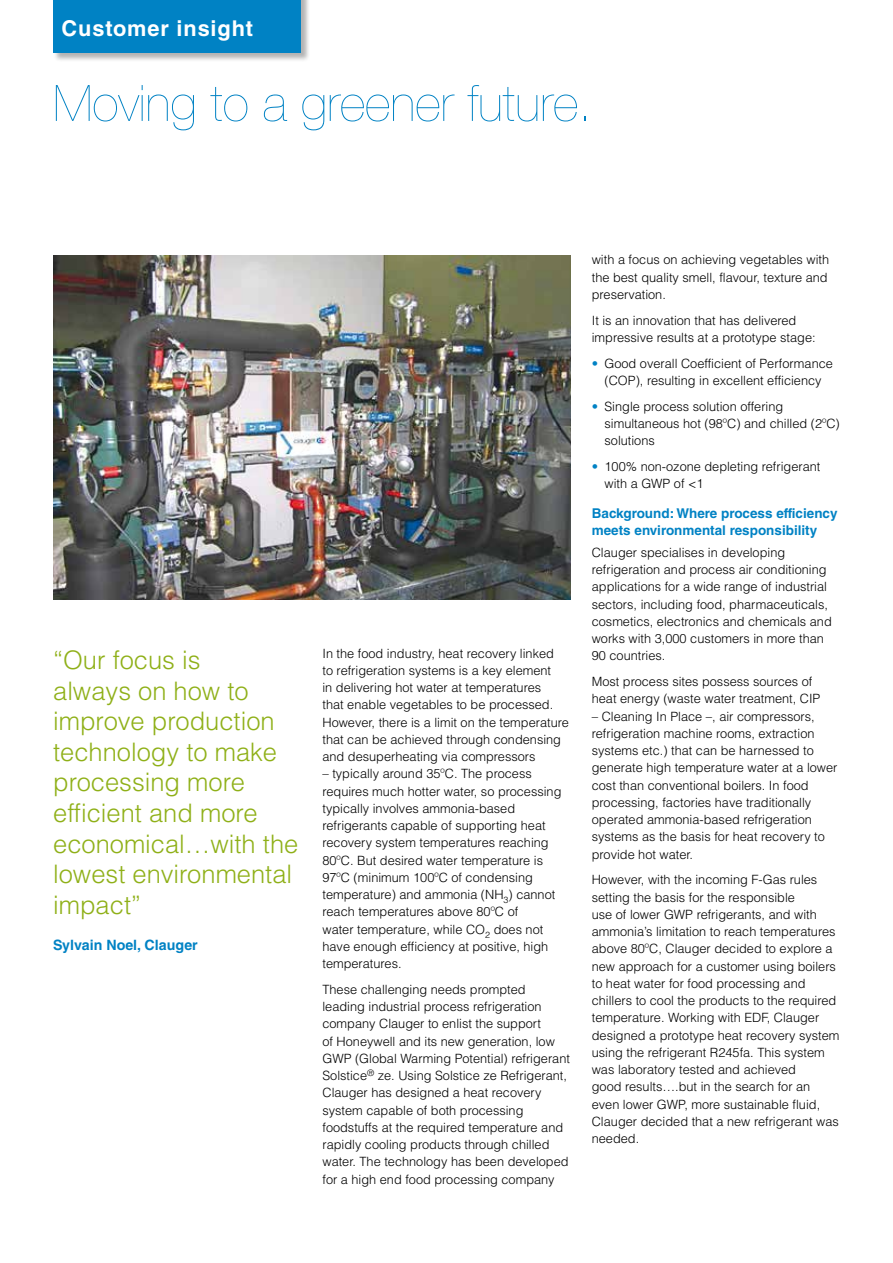
<style>
.page{position:relative;width:893px;height:1263px;background:#fff}
.page>*{position:absolute;margin:0;border:0;box-sizing:border-box;transform-origin:0 0}
.t1{font:200 50.25px "Helvetica Neue";color:#0082c4}
.t2{font:300 25.5px/30.6px "Helvetica LT Std";color:#8fb018}
.t3{font:700 21.75px "Helvetica LT Std";letter-spacing:.04em;color:#fff}
.t4{font:700 14.25px "Helvetica LT Std";color:#0082c4}
.t5{font:700 13.5px/17.2px "Helvetica LT Std";color:#0082c4}
.t6{font:300 12.75px/17.2px "Helvetica LT Std";color:#000}
.s1{color:#0082c4}
</style>
<div class="page">
<div style="left:53px;top:0;width:257px;height:62px;background:#000;opacity:.3"></div>
<div style="left:53px;top:0;width:248px;height:53px;background:#0082c4"></div>
<img style="left:53px;top:256px;width:517px;height:344px">
<h3 class="t3" style="left:62px;top:15px;width:193px">Customer insight</h3>
<h1 class="t1" style="left:53px;top:74px;width:541px">Moving to a greener future.</h1>
<h2 class="t2" style="left:53px;top:644px;width:247px">“Our focus is<br>always on how to improve production technology to make processing more efficient and more economical…with the lowest environmental impact”</h2>
<p class="t4" style="left:53px;top:936px;width:146px">Sylvain Noel, Clauger</p>
<p class="t6" style="left:322px;top:644px;width:248px">In the food industry, heat recovery linked<br>to refrigeration systems is a key element<br>in delivering hot water at temperatures<br>that enable vegetables to be processed.<br>However, there is a limit on the temperature that can be achieved through condensing and desuperheating via compressors</p>
<p class="t6" style="left:322px;top:765px;width:241px">– typically around 35ºC. The process requires much hotter water, so processing typically involves ammonia-based refrigerants capable of supporting heat recovery system temperatures reaching 80ºC. But desired water temperature is 97ºC (minimum 100ºC of condensing temperature) and ammonia (NH<sub>3</sub>) cannot reach temperatures above 80ºC of<br>water temperature, while CO<sub>2</sub> does not have enough efficiency at positive, high temperatures.</p>
<p class="t6" style="left:322px;top:981px;width:249px">These challenging needs prompted leading industrial process refrigeration company Clauger to enlist the support<br>of Honeywell and its new generation, low GWP (Global Warming Potential) refrigerant Solstice<sup>®</sup> ze. Using Solstice ze Refrigerant, Clauger has designed a heat recovery system capable of both processing foodstuffs at the required temperature and rapidly cooling products through chilled water. The technology has been developed for a high end food processing company</p>
<p class="t6" style="left:592px;top:251px;width:239px;text-align:justify">with a focus on achieving vegetables with the best quality smell, flavour, texture and preservation.</p>
<p class="t6" style="left:592px;top:311px;width:225px">It is an innovation that has delivered impressive results at a prototype stage:</p>
<p class="t6" style="left:592px;top:354px;width:243px;text-align:center"><span class="s1">•</span> Good overall Coefficient of Performance (COP), resulting in excellent efficiency</p>
<p class="t6" style="left:604px;top:397px;width:237px;text-indent:-13px"><span class="s1">•</span> Single process solution offering simultaneous hot (98ºC) and chilled (2ºC) solutions</p>
<p class="t6" style="left:604px;top:458px;width:217px;text-indent:-13px"><span class="s1">•</span> 100% non-ozone depleting refrigerant with a GWP of &lt;1</p>
<p class="t5" style="left:592px;top:504px;width:247px">Background: Where process efficiency meets environmental responsibility</p>
<p class="t6" style="left:592px;top:544px;width:241px">Clauger specialises in developing refrigeration and process air conditioning applications for a wide range of industrial sectors, including food, pharmaceuticals, cosmetics, electronics and chemicals and works with 3,000 customers in more than 90 countries.</p>
<p class="t6" style="left:592px;top:673px;width:230px">Most process sites possess sources of heat energy (waste water treatment, CIP</p>
<p class="t6" style="left:592px;top:707px;width:247px">– Cleaning In Place –, air compressors, refrigeration machine rooms, extraction systems etc.) that can be harnessed to generate high temperature water at a lower cost than conventional boilers. In food processing, factories have traditionally operated ammonia-based refrigeration systems as the basis for heat recovery to provide hot water.</p>
<p class="t6" style="left:592px;top:871px;width:249px">However, with the incoming F-Gas rules setting the basis for the responsible<br>use of lower GWP refrigerants, and with ammonia’s limitation to reach temperatures above 80ºC, Clauger decided to explore a new approach for a customer using boilers to heat water for food processing and chillers to cool the products to the required temperature. Working with EDF, Clauger designed a prototype heat recovery system using the refrigerant R245fa. This system was laboratory tested and achieved<br>good results….but in the search for an even lower GWP, more sustainable fluid, Clauger decided that a new refrigerant was needed.</p>
</div>
